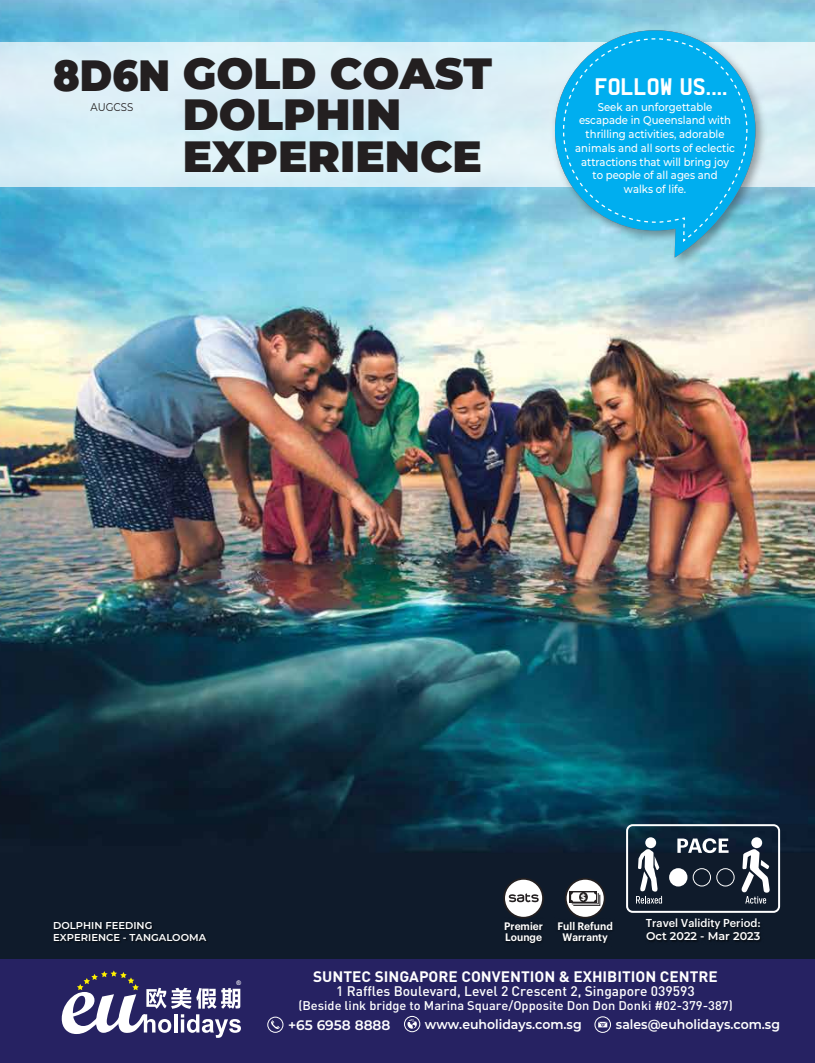
<style>
.page{position:relative;width:815px;height:1063px;background:#fff}
.page>*{position:absolute;margin:0;border:0;box-sizing:border-box;transform-origin:0 0}
.t1{font:900 43.75px/41.2px "Montserrat";color:#231f20}
.t2{font:900 43.75px "Montserrat";color:#231f20;scale:.9 1}
.t3{font:700 21.25px "Charles Wright";letter-spacing:.005em;color:#fff}
.t4{font:700 15px "DIN Pro";color:#fff}
.t5{font:500 13.75px "DIN Pro";color:#fff}
.t6{font:600 13.75px "Montserrat";color:#fff}
.t7{font:600 13.12px "Montserrat";color:#fff;scale:.95 1}
.t8{font:500 12.5px "DIN Pro";color:#fff}
.t9{font:500 11.25px/13.8px "Montserrat";color:#fff;text-align:center;scale:.9 1}
.t10{font:500 11.25px "Graphik";color:#fff}
.t11{font:600 11.25px "Montserrat";color:#fff}
.t12{font:11.25px "Montserrat";color:#231f20;scale:.9 1}
.t13{font:600 10.62px/10.6px "Graphik";color:#fff;text-align:center;scale:.95 1}
.t14{font:600 10px/12px "Montserrat";color:#fff}
.t15{font:700 7.88px "Montserrat";color:#fff}
.t16{font:700 6.25px "Arial";color:#fff}
</style>
<div class="page">
<img style="left:0;top:0;width:815px;height:959px">
<div style="left:0;top:42px;width:815px;height:145px;background:#daeff7"></div>
<img style="left:548px;top:23px;width:222px;height:249px">
<svg style="left:555px;top:30px;width:200px;height:228px"></svg>
<svg style="left:562px;top:38px;width:186px;height:202px"></svg>
<svg style="left:681px;top:217px;width:6px;height:26px"></svg>
<img style="left:53px;top:920px;width:156px;height:26px">
<div style="left:751px;top:837px;width:11px;height:11px;background:#fff;border-radius:50%"></div>
<div style="left:645px;top:837px;width:11px;height:11px;background:#fff;border-radius:50%"></div>
<svg style="left:677px;top:838px;width:52px;height:15px"></svg>
<svg style="left:636px;top:849px;width:26px;height:55px"></svg>
<svg style="left:741px;top:849px;width:29px;height:55px"></svg>
<div style="left:669px;top:868px;width:18px;height:19px;background:#fff;border-radius:50%"></div>
<svg style="left:693px;top:868px;width:42px;height:19px"></svg>
<div style="left:626px;top:824px;width:154px;height:89px;border:2px solid #fff;border-radius:6px"></div>
<img style="left:644px;top:916px;width:120px;height:30px">
<div style="left:0;top:959px;width:815px;height:104px;background:#262262"></div>
<svg style="left:404px;top:1016px;width:16px;height:16px"></svg>
<svg style="left:594px;top:1016px;width:17px;height:17px"></svg>
<svg style="left:267px;top:1017px;width:16px;height:16px"></svg>
<svg style="left:62px;top:970px;width:179px;height:68px"></svg>
<svg style="left:566px;top:879px;width:39px;height:39px"></svg>
<div style="left:565px;top:878px;width:41px;height:41px;border:2px solid #231f20;border-radius:50%"></div>
<div style="left:570px;top:891px;width:27px;height:12px;background:#231f20"></div>
<svg style="left:571px;top:892px;width:29px;height:14px"></svg>
<div style="left:579px;top:892px;width:9px;height:10px;background:#231f20;border-radius:50%"></div>
<img style="left:554px;top:918px;width:63px;height:29px">
<img style="left:501px;top:918px;width:46px;height:29px">
<div style="left:504px;top:879px;width:39px;height:39px;background:#fff;border-radius:50%"></div>
<div style="left:503px;top:878px;width:41px;height:41px;border:2px solid #231f20;border-radius:50%"></div>
<svg style="left:508px;top:893px;width:31px;height:10px"></svg>
<h1 class="t2" style="left:53px;top:43px;width:131px">8D6N</h1>
<p class="t12" style="left:90px;top:99px;width:49px">AUGCSS</p>
<h1 class="t1" style="left:183px;top:50px;width:311px">GOLD COAST<br>DOLPHIN<br>EXPERIENCE</h1>
<h2 class="t3" style="left:595px;top:69px;width:134px">FOLLOW US....</h2>
<p class="t9" style="left:575px;top:99px;width:179px">Seek an unforgettable escapade in Queensland with thrilling activities, adorable animals and all sorts of eclectic attractions that will bring joy to people of all ages and<br>walks of life.</p>
<p class="t14" style="left:53px;top:919px;width:154px">DOLPHIN FEEDING<br>EXPERIENCE - TANGALOOMA</p>
<p class="t13" style="left:504px;top:920px;width:42px;text-align:left">Premier<br>Lounge</p>
<p class="t15" style="left:581px;top:891px;width:7px">$</p>
<p class="t13" style="left:558px;top:920px;width:60px">Full Refund<br>Warranty</p>
<p class="t10" style="left:646px;top:915px;width:116px">Travel Validity Period:</p>
<p class="t11" style="left:646px;top:928px;width:116px">Oct 2022 - Mar 2023</p>
<p class="t16" style="left:236px;top:979px;width:6px">®</p>
<h3 class="t4" style="left:313px;top:967px;width:406px">SUNTEC SINGAPORE CONVENTION &amp; EXHIBITION CENTRE</h3>
<p class="t5" style="left:336px;top:982px;width:360px">1 Raffles Boulevard, Level 2 Crescent 2, Singapore 039593</p>
<p class="t8" style="left:298px;top:997px;width:436px">(Beside link bridge to Marina Square/Opposite Don Don Donki #02-379-387)</p>
<p class="t6" style="left:288px;top:1015px;width:104px">+65 6958 8888</p>
<p class="t7" style="left:425px;top:1015px;width:167px">www.euholidays.com.sg</p>
<p class="t7" style="left:616px;top:1015px;width:174px">sales@euholidays.com.sg</p>
</div>
